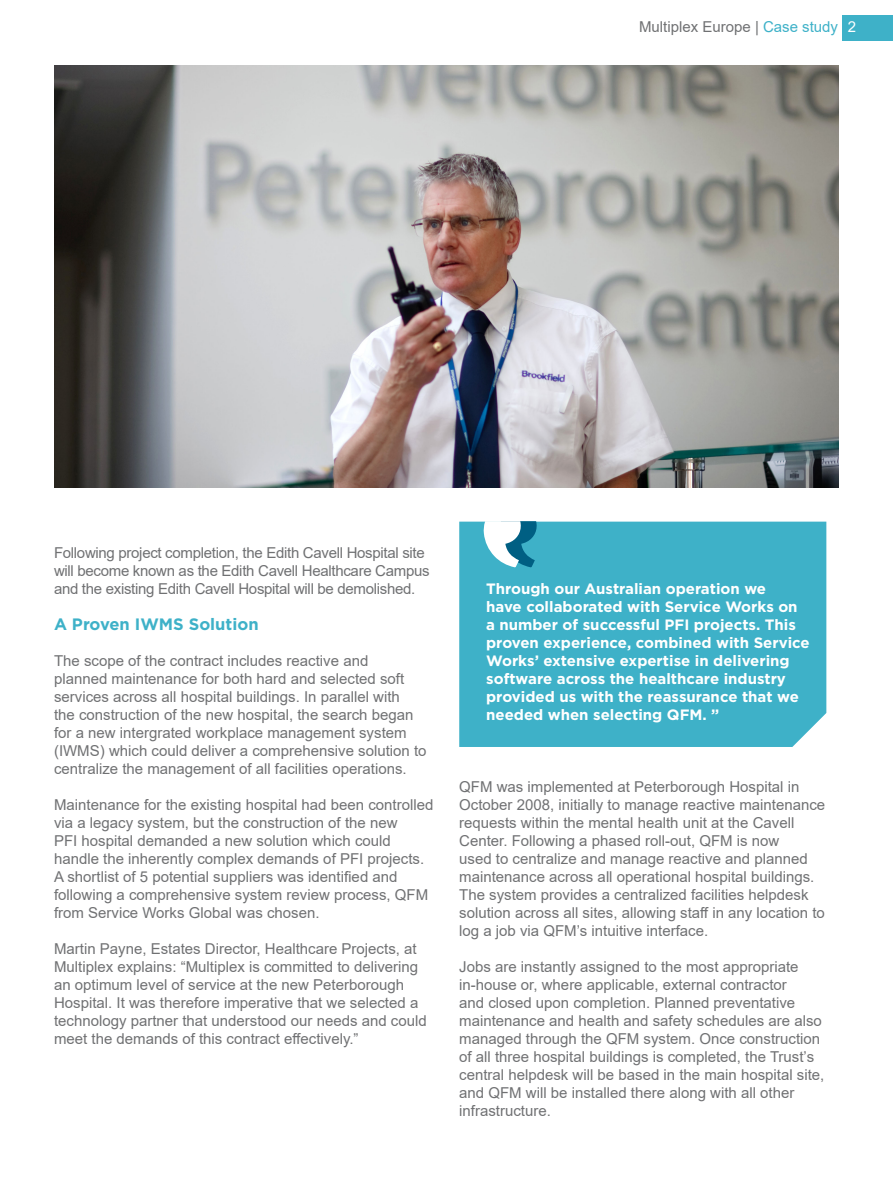
<style>
.page{position:relative;width:893px;height:1191px;background:#fff}
.page>*{position:absolute;margin:0;border:0;box-sizing:border-box;transform-origin:0 0}
.t1{font:700 16.5px "Gotham";color:#3eb1c8}
.t2{font:15px/18px "Arial";color:#707173}
.t3{font:700 15px/18px "Gotham";color:#fff}
.t4{font:15px/18px "Arial";letter-spacing:-.02em;color:#707173}
.s1{color:#3eb1c8}
.s2{color:#fff}
</style>
<div class="page">
<div style="left:842px;top:15px;width:51px;height:25px;background:#3eb1c8"></div>
<div style="left:459px;top:521px;width:367px;height:226px;background:#3eb1c8"></div>
<svg style="left:483px;top:521px;width:54px;height:46px"></svg>
<img style="left:54px;top:66px;width:785px;height:421px">
<p class="t2" style="left:639px;top:18px;width:219px">Multiplex Europe | <span class="s1">Case study</span> <span class="s2">2</span></p>
<p class="t4" style="left:54px;top:544px;width:377px">Following project completion, the Edith Cavell Hospital site will become known as the Edith Cavell Healthcare Campus and the existing Edith Cavell Hospital will be demolished.</p>
<p class="t1" style="left:54px;top:613px;width:206px">A Proven IWMS Solution</p>
<p class="t2" style="left:54px;top:652px;width:374px">The scope of the contract includes reactive and<br>planned maintenance for both hard and selected soft services across all hospital buildings. In parallel with<br>the construction of the new hospital, the search began for a new intergrated workplace management system (IWMS) which could deliver a comprehensive solution to centralize the management of all facilities operations.</p>
<p class="t2" style="left:54px;top:796px;width:381px">Maintenance for the existing hospital had been controlled via a legacy system, but the construction of the new<br>PFI hospital demanded a new solution which could handle the inherently complex demands of PFI projects.<br>A shortlist of 5 potential suppliers was identified and following a comprehensive system review process, QFM from Service Works Global was chosen.</p>
<p class="t2" style="left:54px;top:940px;width:374px">Martin Payne, Estates Director, Healthcare Projects, at Multiplex explains: “Multiplex is committed to delivering an optimum level of service at the new Peterborough Hospital. It was therefore imperative that we selected a technology partner that understood our needs and could meet the demands of this contract effectively.”</p>
<p class="t3" style="left:486px;top:580px;width:325px">Through our Australian operation we<br>have collaborated with Service Works on a number of successful PFI projects. This proven experience, combined with Service Works’ extensive expertise in delivering software across the healthcare industry provided us with the reassurance that we needed when selecting QFM. ”</p>
<p class="t2" style="left:459px;top:778px;width:367px">QFM was implemented at Peterborough Hospital in October 2008, initially to manage reactive maintenance requests within the mental health unit at the Cavell Center. Following a phased roll-out, QFM is now<br>used to centralize and manage reactive and planned maintenance across all operational hospital buildings.<br>The system provides a centralized facilities helpdesk solution across all sites, allowing staff in any location to log a job via QFM’s intuitive interface.</p>
<p class="t2" style="left:459px;top:958px;width:367px">Jobs are instantly assigned to the most appropriate in-house or, where applicable, external contractor<br>and closed upon completion. Planned preventative maintenance and health and safety schedules are also managed through the QFM system. Once construction of all three hospital buildings is completed, the Trust’s central helpdesk will be based in the main hospital site, and QFM will be installed there along with all other infrastructure.</p>
</div>
